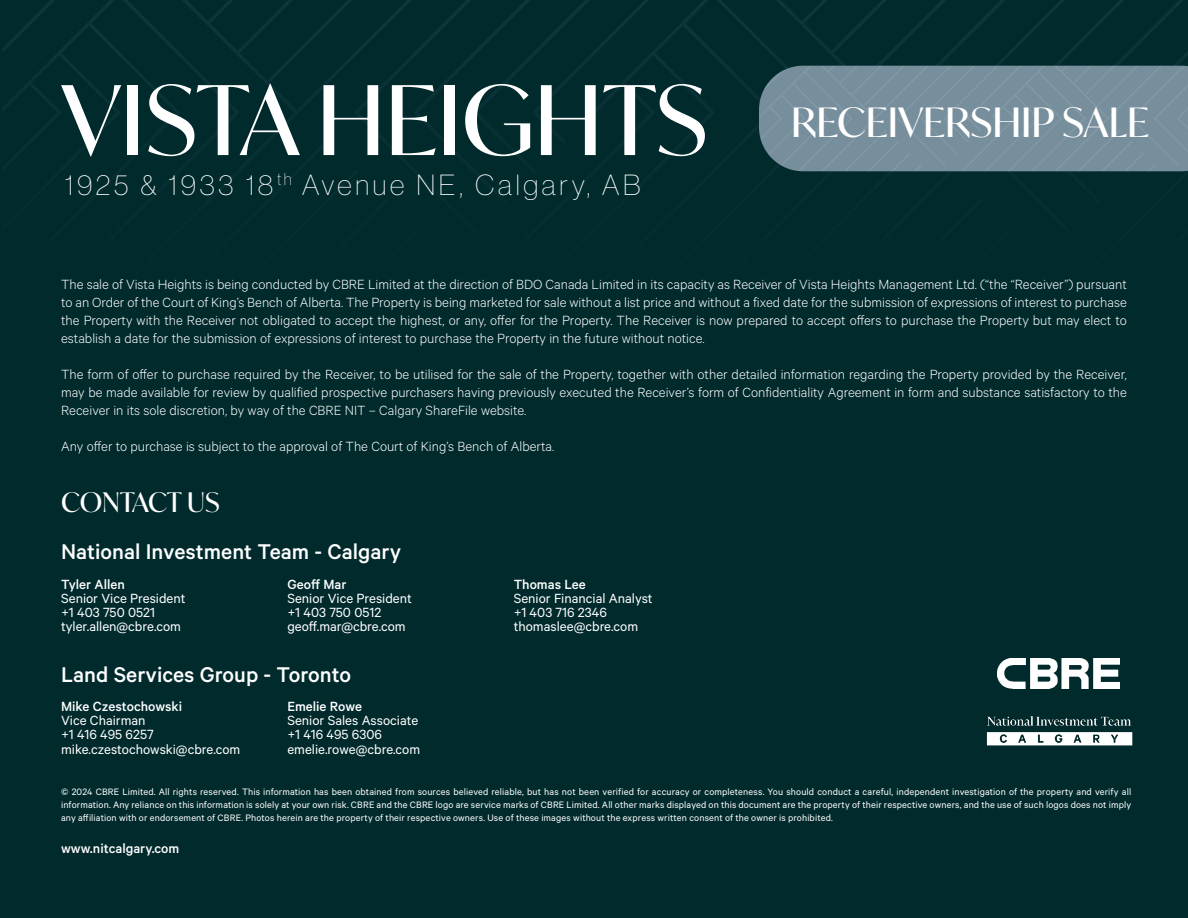
<style>
.page{position:relative;width:1188px;height:918px;background:#012a2d}
.page>*{position:absolute;margin:0;border:0;box-sizing:border-box;transform-origin:0 0}
.t1{font:100 96px "Ivy Mode VF";color:#fff}
.t2{font:100 40.5px "Ivy Mode VF";color:#fff}
.t3{font:28.5px "N Haas Grotesk DS Pro 25 Th";letter-spacing:.13em;color:#fff}
.t4{font:100 27px "Ivy Mode VF";letter-spacing:-.01em;color:#fff}
.Contact_Us{font:500 24px "Calibre";color:#fff}
.t5{font:300 15px/18px "Calibre";color:#fff;text-align:justify}
.Contact_Info{font:15px "Calibre";color:#fff}
.Broker_Name{font:500 15px "Calibre";color:#fff}
.Broker_Name-2{font:15px "Calibre";color:#fff}
.t6{font:10.5px/12.9px "Calibre";letter-spacing:.015em;color:#fff;text-align:justify}
</style>
<div class="page">
<img style="left:986px;top:716px;width:147px;height:30px">
<img style="left:998px;top:659px;width:121px;height:30px">
<svg style="left:3px;top:0;width:1185px;height:172px"></svg>
<p class="t1" style="left:61px;top:55px;width:648px">VISTA HEIGHTS</p>
<p class="t3" style="left:65px;top:169px;width:577px">1925 &amp; 1933 18<sup>th</sup> Avenue NE, Calgary, AB</p>
<p class="t2" style="left:791px;top:95px;width:360px">RECEIVERSHIP SALE</p>
<p class="t5" style="left:61px;top:274px;width:1067px">The sale of Vista Heights is being conducted by CBRE Limited at the direction of BDO Canada Limited in its capacity as Receiver of Vista Heights Management Ltd. (“the “Receiver”) pursuant to an Order of the Court of King’s Bench of Alberta. The Property is being marketed for sale without a list price and without a fixed date for the submission of expressions of interest to purchase the Property with the Receiver not obligated to accept the highest, or any, offer for the Property. The Receiver is now prepared to accept offers to purchase the Property but may elect to establish a date for the submission of expressions of interest to purchase the Property in the future without notice.</p>
<p class="t5" style="left:61px;top:364px;width:1067px">The form of offer to purchase required by the Receiver, to be utilised for the sale of the Property, together with other detailed information regarding the Property provided by the Receiver, may be made available for review by qualified prospective purchasers having previously executed the Receiver’s form of Confidentiality Agreement in form and substance satisfactory to the Receiver in its sole discretion, by way of the CBRE NIT – Calgary ShareFile website.</p>
<p class="t5" style="left:61px;top:436px;width:495px">Any offer to purchase is subject to the approval of The Court of King’s Bench of Alberta.</p>
<p class="t4" style="left:61px;top:484px;width:160px">CONTACT US</p>
<p class="Contact_Us" style="left:61px;top:537px;width:342px">National Investment Team - Calgary</p>
<p class="Broker_Name" style="left:61px;top:575px;width:65px">Tyler Allen</p>
<p class="Contact_Info" style="left:61px;top:589px;width:126px">Senior Vice President</p>
<p class="Contact_Info" style="left:61px;top:603px;width:95px">+1 403 750 0521</p>
<p class="Broker_Name-2" style="left:61px;top:617px;width:121px">tyler.allen@cbre.com</p>
<p class="Broker_Name" style="left:287px;top:575px;width:61px">Geoff Mar</p>
<p class="Contact_Info" style="left:287px;top:589px;width:126px">Senior Vice President</p>
<p class="Contact_Info" style="left:287px;top:603px;width:95px">+1 403 750 0512</p>
<p class="Contact_Info" style="left:287px;top:617px;width:120px">geoff.mar@cbre.com</p>
<p class="Contact_Us" style="left:61px;top:660px;width:292px">Land Services Group - Toronto</p>
<p class="Broker_Name" style="left:61px;top:698px;width:123px">Mike Czestochowski</p>
<p class="Contact_Info" style="left:61px;top:712px;width:86px">Vice Chairman</p>
<p class="Contact_Info" style="left:61px;top:726px;width:94px">+1 416 495 6257</p>
<p class="Broker_Name-2" style="left:61px;top:740px;width:181px">mike.czestochowski@cbre.com</p>
<p class="Broker_Name" style="left:287px;top:698px;width:76px">Emelie Rowe</p>
<p class="Contact_Info" style="left:287px;top:712px;width:132px">Senior Sales Associate</p>
<p class="Contact_Info" style="left:287px;top:726px;width:96px">+1 416 495 6306</p>
<p class="Broker_Name-2" style="left:287px;top:740px;width:134px">emelie.rowe@cbre.com</p>
<p class="Broker_Name" style="left:514px;top:575px;width:74px">Thomas Lee</p>
<p class="Contact_Info" style="left:514px;top:589px;width:141px">Senior Financial Analyst</p>
<p class="Contact_Info" style="left:514px;top:603px;width:95px">+1 403 716 2346</p>
<p class="Contact_Info" style="left:514px;top:617px;width:126px">thomaslee@cbre.com</p>
<p class="t6" style="left:61px;top:785px;width:1072px">© 2024 CBRE Limited. All rights reserved. This information has been obtained from sources believed reliable, but has not been verified for accuracy or completeness. You should conduct a careful, independent investigation of the property and verify all information. Any reliance on this information is solely at your own risk. CBRE and the CBRE logo are service marks of CBRE Limited. All other marks displayed on this document are the property of their respective owners, and the use of such logos does not imply any affiliation with or endorsement of CBRE. Photos herein are the property of their respective owners. Use of these images without the express written consent of the owner is prohibited.</p>
<p class="Broker_Name" style="left:61px;top:840px;width:120px">www.nitcalgary.com</p>
</div>
